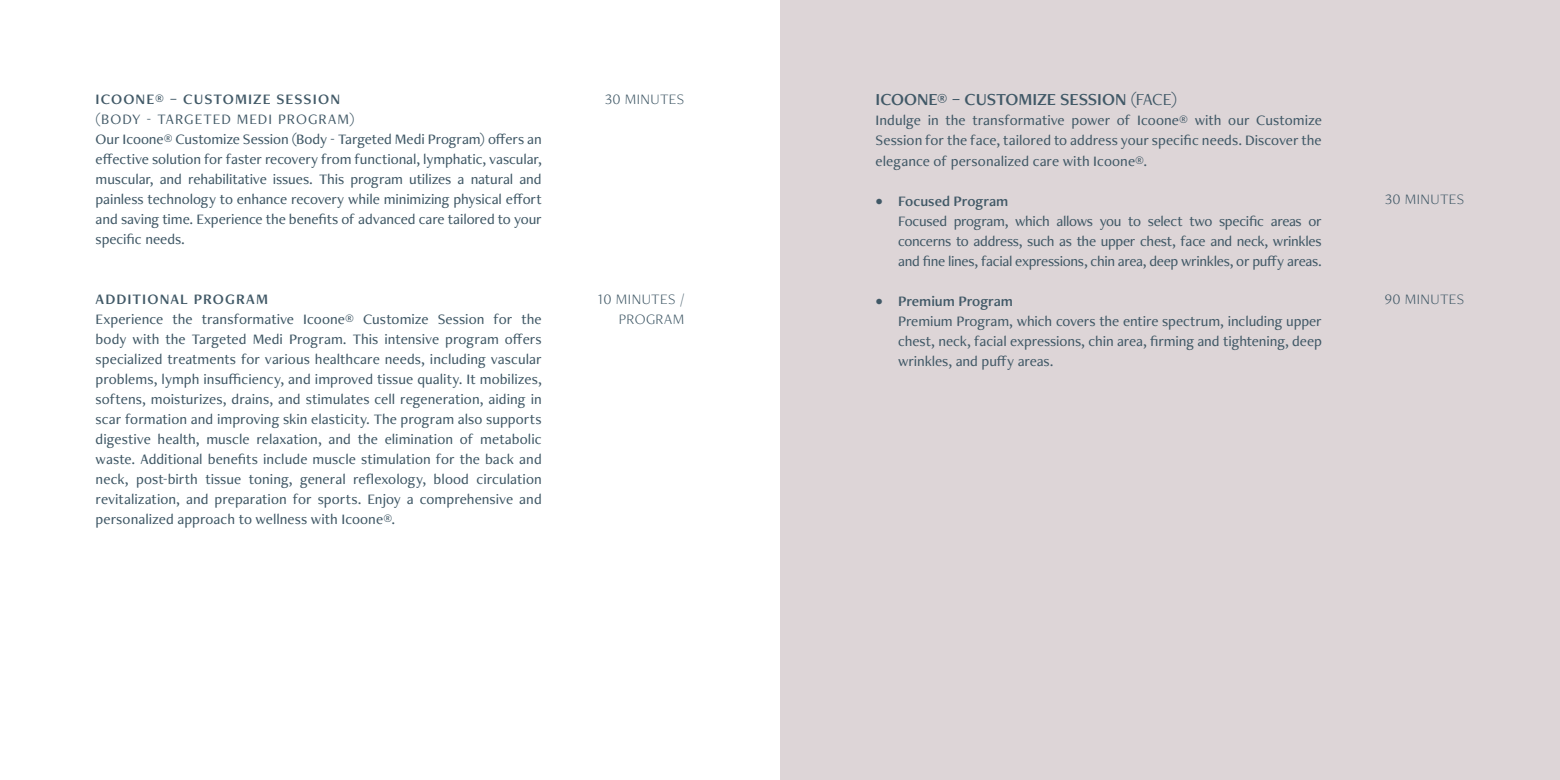
<style>
.page{position:relative;width:1560px;height:780px;background:#fff}
.page>*{position:absolute;margin:0;border:0;box-sizing:border-box;transform-origin:0 0}
.t1{font:17.5px "Freight Neo Pro Semi";letter-spacing:-.005em;color:#415967}
.t2{font:500 15px/20px "Freight Neo Pro";letter-spacing:-.005em;color:#415967;text-align:justify}
.t3{font:300 15px/20px "Freight Neo Pro";letter-spacing:.03em;color:#415967;text-align:right}
.t4{font:15px "Freight Neo Pro Semi";letter-spacing:.06em;color:#415967}
.t5{font:15px "Freight Neo Pro Semi";letter-spacing:-.005em;color:#415967}
.t6{font:15px "Freight Neo Pro";letter-spacing:.07em;color:#415967}
.s1{font-family:"Freight Neo Pro"}
</style>
<div class="page">
<div style="left:780px;top:0;width:779px;height:780px;background:#ddd5d7"></div>
<p class="t4" style="left:96px;top:89px;width:246px">ICOONE® – CUSTOMIZE SESSION</p>
<p class="t6" style="left:96px;top:109px;width:260px">(BODY - TARGETED MEDI PROGRAM)</p>
<p class="t2" style="left:96px;top:128px;width:447px">Our Icoone® Customize Session (Body - Targeted Medi Program) offers an effective solution for faster recovery from functional, lymphatic, vascular, muscular, and rehabilitative issues. This program utilizes a natural and painless technology to enhance recovery while minimizing physical effort and saving time. Experience the benefits of advanced care tailored to your specific needs.</p>
<p class="t4" style="left:96px;top:289px;width:174px">ADDITIONAL PROGRAM</p>
<p class="t2" style="left:96px;top:308px;width:447px">Experience the transformative Icoone® Customize Session for the body with the Targeted Medi Program. This intensive program offers specialized treatments for various healthcare needs, including vascular problems, lymph insufficiency, and improved tissue quality. It mobilizes, softens, moisturizes, drains, and stimulates cell regeneration, aiding in scar formation and improving skin elasticity. The program also supports digestive health, muscle relaxation, and the elimination of metabolic waste. Additional benefits include muscle stimulation for the back and neck, post-birth tissue toning, general reflexology, blood circulation revitalization, and preparation for sports. Enjoy a comprehensive and personalized approach to wellness with Icoone®.</p>
<p class="t3" style="left:604px;top:88px;width:81px">30 MINUTES</p>
<p class="t3" style="left:597px;top:288px;width:89px">10 MINUTES /<br>PROGRAM</p>
<p class="t1" style="left:875px;top:88px;width:303px">ICOONE® – CUSTOMIZE SESSION <span class="s1">(FACE)</span></p>
<p class="t2" style="left:875px;top:110px;width:447px">Indulge in the transformative power of Icoone® with our Customize Session for the face, tailored to address your specific needs. Discover the elegance of personalized care with Icoone®.</p>
<p class="t5" style="left:875px;top:190px;width:134px">• Focused Program</p>
<p class="t2" style="left:898px;top:210px;width:425px">Focused program, which allows you to select two specific areas or concerns to address, such as the upper chest, face and neck, wrinkles and fine lines, facial expressions, chin area, deep wrinkles, or puffy areas.</p>
<p class="t5" style="left:875px;top:290px;width:139px">• Premium Program</p>
<p class="t2" style="left:898px;top:310px;width:425px">Premium Program, which covers the entire spectrum, including upper chest, neck, facial expressions, chin area, firming and tightening, deep wrinkles, and puffy areas.</p>
<p class="t3" style="left:1384px;top:188px;width:81px">30 MINUTES</p>
<p class="t3" style="left:1384px;top:288px;width:81px">90 MINUTES</p>
</div>
